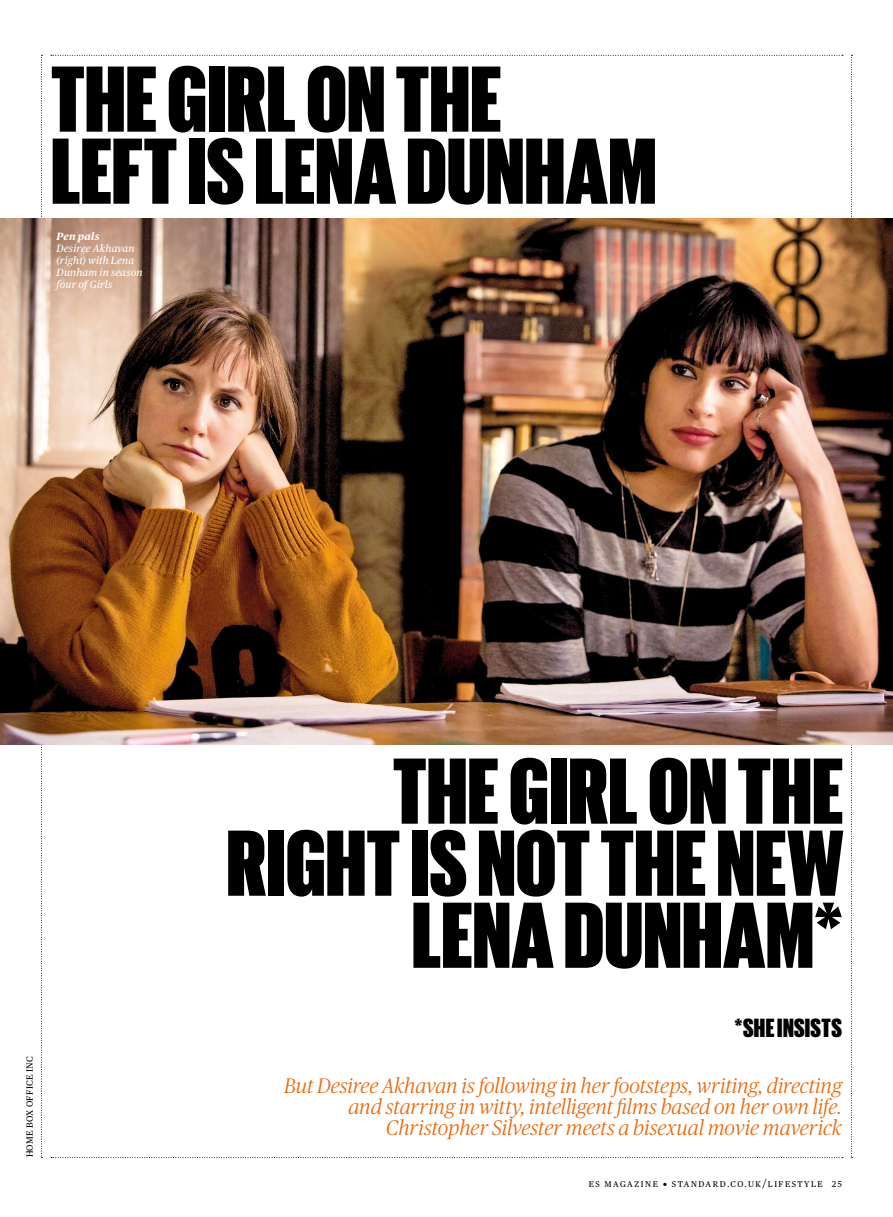
<style>
.page{position:relative;width:893px;height:1217px;background:#fff}
.page>*{position:absolute;margin:0;border:0;box-sizing:border-box;transform-origin:0 0}
.t1{font:900 96px/72px "Giorgio Sans";letter-spacing:.005em;color:#000}
.t2{font:900 27px "Giorgio Sans";letter-spacing:.01em;color:#000}
.t3{font:italic 300 21px/21px "Publico";color:#eb690a;text-align:right}
.t4{font:italic 10.5px/12px "Publico Text";letter-spacing:.01em;color:#fff}
.t5{font:italic 700 10.5px "Publico Text";letter-spacing:.015em;color:#fff}
.t6{font:9px "Publico Text";letter-spacing:.035em;color:#000}
.t7{font:8.4px "Publico Text";letter-spacing:.185em;color:#000}
.s1{font-size:10.5px}
.s2{font-size:11.25px}
</style>
<div class="page">
<svg style="left:41px;top:55px;width:1px;height:1102px"></svg>
<svg style="left:851px;top:55px;width:1px;height:1102px"></svg>
<img style="left:0;top:218px;width:893px;height:526px">
<svg style="left:51px;top:55px;width:792px;height:1px"></svg>
<h1 class="t1" style="left:51px;top:59px;width:607px">THE GIRL ON THE<br>LEFT IS LENA DUNHAM</h1>
<p class="t5" style="left:57px;top:230px;width:44px">Pen pals</p>
<p class="t4" style="left:57px;top:242px;width:87px">Desiree Akhavan (right) with Lena<br>Dunham in season four of Girls</p>
<p class="t6" style="left:24px;top:1157px;width:102px;rotate:-90deg">HOME BOX OFFICE INC</p>
<h1 class="t1" style="left:227px;top:751px;width:618px;text-align:right">THE GIRL ON THE<br>RIGHT IS NOT THE NEW<br>LENA DUNHAM*</h1>
<p class="t2" style="left:734px;top:1013px;width:109px">*SHE INSISTS</p>
<p class="t3" style="left:284px;top:1074px;width:559px">But Desiree Akhavan is following in her footsteps, writing, directing and starring in witty, intelligent films based on her own life.<br>Christopher Silvester meets a bisexual movie maverick</p>
<p class="t7" style="left:589px;top:1179px;width:255px">ES MAGAZINE <span class="s1">•</span> STANDARD.CO.UK<span class="s2">/</span>LIFES TYLE 25</p>
</div>
